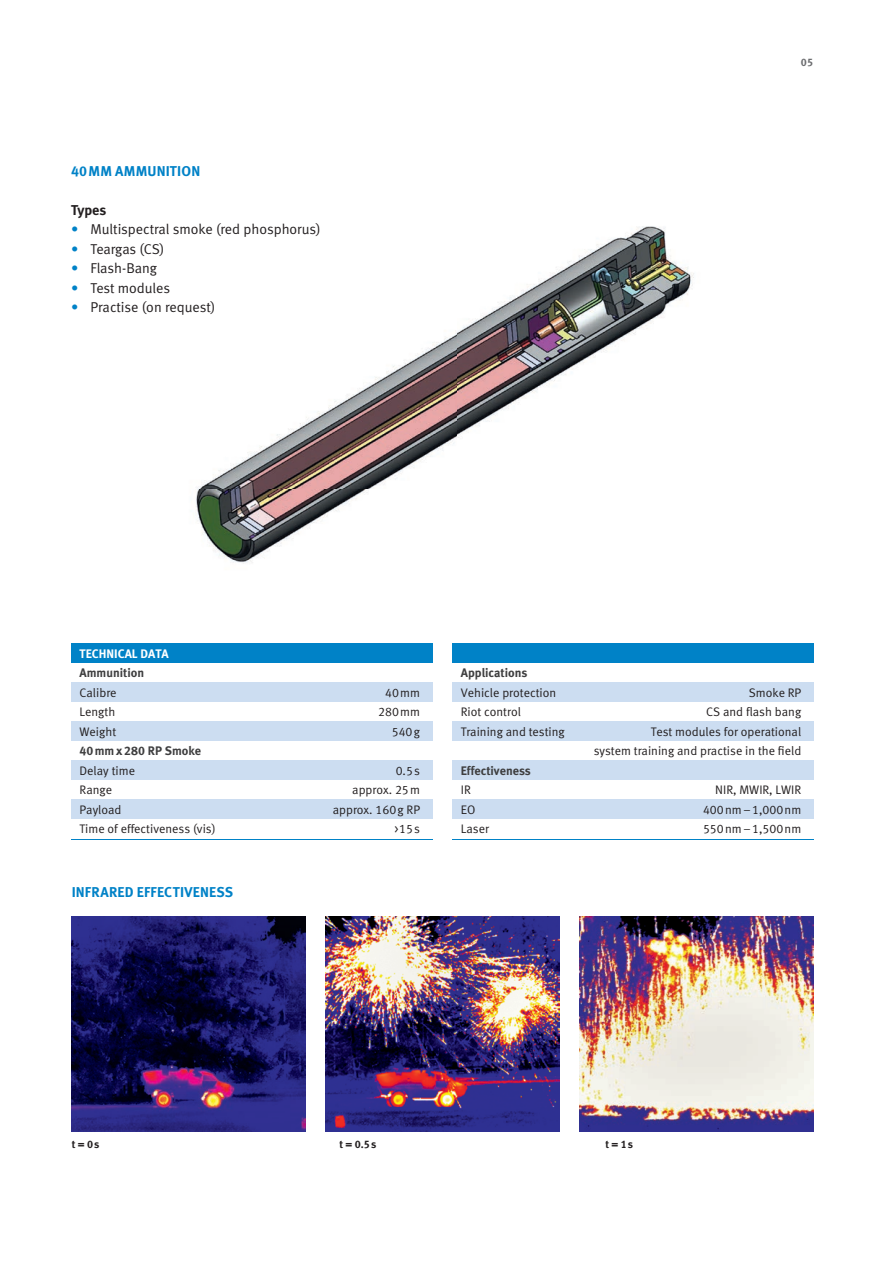
<style>
.page{position:relative;width:881px;height:1263px;background:#fff}
.page>*{position:absolute;margin:0;border:0;box-sizing:border-box;transform-origin:0 0}
.t1{font:14.25px "Meta Normal LF";color:#231f20}
.t2{font:14.25px "Meta Bold LF";letter-spacing:.015em;color:#0082c7}
.t3{font:14.25px "Meta Bold LF";letter-spacing:-.005em;color:#231f20}
.t4{font:12.3px/19.5px "Meta Normal LF";color:#231f20;text-align:right}
.t5{font:12.3px "Meta Bold LF";color:#3e3e3f}
.t6{font:12.3px "Meta Bold LF";color:#fff}
.t7{font:10.8px "Meta Bold LF";color:#231f20}
.t8{font:10.8px "Meta Bold LF";color:#6c6d70}
.s1{color:#0082c7}
</style>
<div class="page">
<img style="left:196px;top:226px;width:498px;height:338px">
<div style="left:72px;top:644px;width:360px;height:19px;background:#0082c7"></div>
<div style="left:452px;top:644px;width:361px;height:19px;background:#0082c7"></div>
<div style="left:72px;top:683px;width:360px;height:19px;background:#ccddf1"></div>
<div style="left:452px;top:683px;width:361px;height:19px;background:#ccddf1"></div>
<div style="left:72px;top:722px;width:360px;height:19px;background:#ccddf1"></div>
<div style="left:452px;top:722px;width:361px;height:19px;background:#ccddf1"></div>
<div style="left:72px;top:761px;width:360px;height:19px;background:#ccddf1"></div>
<div style="left:452px;top:761px;width:361px;height:19px;background:#ccddf1"></div>
<div style="left:72px;top:800px;width:360px;height:19px;background:#ccddf1"></div>
<div style="left:452px;top:800px;width:361px;height:19px;background:#ccddf1"></div>
<hr style="left:72px;top:839px;width:360px;height:1px;background:#0082c7">
<hr style="left:452px;top:839px;width:361px;height:1px;background:#0082c7">
<img style="left:71px;top:917px;width:235px;height:214px">
<img style="left:325px;top:917px;width:234px;height:214px">
<img style="left:579px;top:917px;width:234px;height:214px">
<p class="t2" style="left:71px;top:162px;width:131px">40MM AMMUNITION</p>
<p class="t3" style="left:71px;top:201px;width:37px">Types</p>
<p class="t1" style="left:71px;top:221px;width:251px"><span class="s1">•</span> Multispectral smoke (red phosphorus)</p>
<p class="t1" style="left:71px;top:240px;width:95px"><span class="s1">•</span> Teargas (CS)</p>
<p class="t1" style="left:71px;top:260px;width:87px"><span class="s1">•</span> Flash-Bang</p>
<p class="t1" style="left:71px;top:279px;width:101px"><span class="s1">•</span> Test modules</p>
<p class="t1" style="left:71px;top:299px;width:146px"><span class="s1">•</span> Practise (on request)</p>
<p class="t8" style="left:800px;top:55px;width:14px">05</p>
<p class="t6" style="left:80px;top:646px;width:90px">TECHNICAL DATA</p>
<p class="t5" style="left:80px;top:666px;width:66px">Ammunition</p>
<p class="t4" style="left:80px;top:683px;width:38px">Calibre</p>
<p class="t4" style="left:385px;top:683px;width:36px">40mm</p>
<p class="t4" style="left:80px;top:702px;width:37px">Length</p>
<p class="t4" style="left:378px;top:702px;width:43px">280mm</p>
<p class="t4" style="left:80px;top:722px;width:38px">Weight</p>
<p class="t4" style="left:391px;top:722px;width:30px">540g</p>
<p class="t5" style="left:80px;top:744px;width:123px">40mm x 280 RP Smoke</p>
<p class="t4" style="left:80px;top:761px;width:57px">Delay time</p>
<p class="t4" style="left:395px;top:761px;width:26px">0.5s</p>
<p class="t4" style="left:80px;top:780px;width:34px">Range</p>
<p class="t4" style="left:352px;top:780px;width:69px">approx. 25m</p>
<p class="t4" style="left:80px;top:800px;width:43px">Payload</p>
<p class="t4" style="left:332px;top:800px;width:89px">approx. 160g RP</p>
<p class="t4" style="left:80px;top:819px;width:137px">Time of effectiveness (vis)</p>
<p class="t4" style="left:394px;top:819px;width:27px">&gt;15s</p>
<p class="t2" style="left:72px;top:884px;width:163px">INFRARED EFFECTIVENESS</p>
<p class="t5" style="left:460px;top:666px;width:68px">Applications</p>
<p class="t4" style="left:460px;top:683px;width:97px">Vehicle protection</p>
<p class="t4" style="left:748px;top:683px;width:54px">Smoke RP</p>
<p class="t4" style="left:460px;top:702px;width:62px">Riot control</p>
<p class="t4" style="left:706px;top:702px;width:96px">CS and flash bang</p>
<p class="t4" style="left:460px;top:722px;width:105px">Training and testing</p>
<p class="t4" style="left:593px;top:722px;width:209px">Test modules for operational<br>system training and practise in the field</p>
<p class="t5" style="left:460px;top:763px;width:72px">Effectiveness</p>
<p class="t4" style="left:460px;top:780px;width:11px">IR</p>
<p class="t4" style="left:715px;top:780px;width:87px">NIR, MWIR, LWIR</p>
<p class="t4" style="left:460px;top:800px;width:16px">EO</p>
<p class="t4" style="left:702px;top:800px;width:100px">400nm –1,000nm</p>
<p class="t4" style="left:460px;top:819px;width:30px">Laser</p>
<p class="t4" style="left:702px;top:819px;width:100px">550nm –1,500nm</p>
<p class="t7" style="left:72px;top:1138px;width:29px">t = 0s</p>
<p class="t7" style="left:339px;top:1138px;width:38px">t = 0.5s</p>
<p class="t7" style="left:605px;top:1138px;width:29px">t = 1s</p>
</div>
